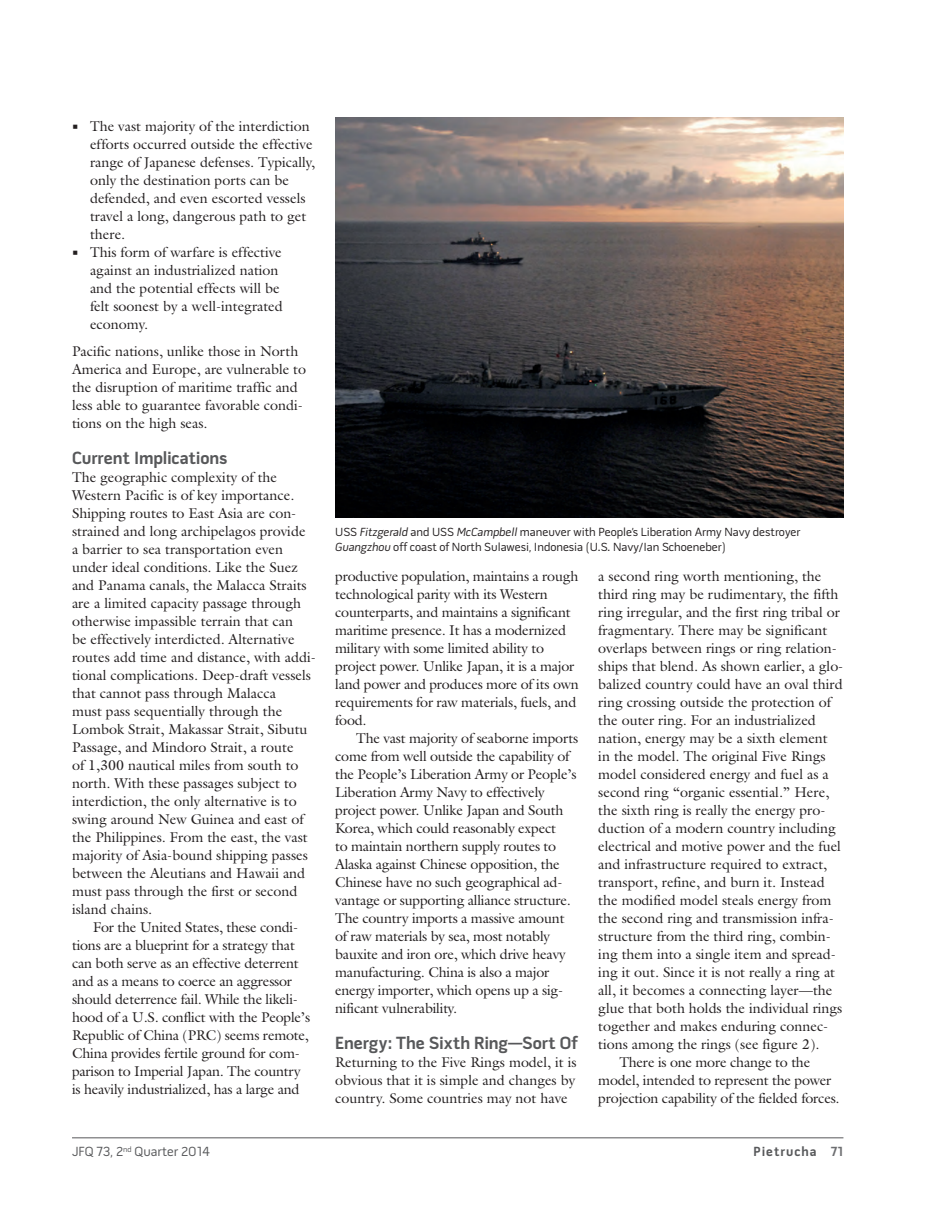
<style>
.page{position:relative;width:932px;height:1229px;background:#fff}
.page>*{position:absolute;margin:0;border:0;box-sizing:border-box;transform-origin:0 0}
.t1{font:700 18px "Pill Gothic 600 mg";letter-spacing:-.005em;color:#57585a}
.t2{font:14.25px/18px "Galliard Std";color:#231f20}
.t3{font:13.5px "Pill Gothic 600 mg";color:#57585a}
.t4{font:700 13.5px "Pill Gothic 600 mg";letter-spacing:.075em;color:#57585a}
.t5{font:12px/15px "Pill Gothic 600 mg";color:#231f20}
.s1{font-family:"Pill Gothic 600 mg";font-weight:700;font-size:19.5px}
.s2{font-style:italic}
.s3{color:#6c6d70}
</style>
<div class="page">
<hr style="left:72px;top:1137px;width:771px;height:1px;background:#57585a">
<img style="left:335px;top:117px;width:508px;height:400px">
<p class="t2" style="left:90px;top:116px;width:226px;text-indent:-18px"><span class="s1">•</span> The vast majority of the interdiction efforts occurred outside the effective range of Japanese defenses. Typically, only the destination ports can be defended, and even escorted vessels travel a long, dangerous path to get there.</p>
<p class="t2" style="left:90px;top:242px;width:194px;text-indent:-18px"><span class="s1">•</span> This form of warfare is effective against an industrialized nation and the potential effects will be felt soonest by a well-integrated economy.</p>
<p class="t2" style="left:72px;top:341px;width:235px">Pacific nations, unlike those in North America and Europe, are vulnerable to the disruption of maritime traffic and less able to guarantee favorable condi&shy;tions on the high seas.</p>
<p class="t1" style="left:72px;top:450px;width:157px">Current Implications</p>
<p class="t2" style="left:72px;top:467px;width:245px">The geographic complexity of the Western Pacific is of key importance.<br>Shipping routes to East Asia are con&shy;strained and long archipelagos provide<br>a barrier to sea transportation even under ideal conditions. Like the Suez and Panama canals, the Malacca Straits are a limited capacity passage through otherwise impassible terrain that can<br>be effectively interdicted. Alternative routes add time and distance, with addi&shy;tional complications. Deep-draft vessels that cannot pass through Malacca<br>must pass sequentially through the Lombok Strait, Makassar Strait, Sibutu Passage, and Mindoro Strait, a route<br>of 1,300 nautical miles from south to north. With these passages subject to interdiction, the only alternative is to swing around New Guinea and east of the Philippines. From the east, the vast majority of Asia-bound shipping passes between the Aleutians and Hawaii and must pass through the first or second island chains.</p>
<p class="t2" style="left:72px;top:917px;width:240px;text-indent:21px">For the United States, these condi&shy;tions are a blueprint for a strategy that can both serve as an effective deterrent and as a means to coerce an aggressor should deterrence fail. While the likeli&shy;hood of a U.S. conflict with the People’s Republic of China (PRC) seems remote, China provides fertile ground for com&shy;parison to Imperial Japan. The country is heavily industrialized, has a large and</p>
<p class="t5" style="left:335px;top:525px;width:467px">USS <span class="s2">Fitzgerald</span> and USS <span class="s2">McCampbell</span> maneuver with People’s Liberation Army Navy destroyer<br><span class="s2">Guangzhou</span> off coast of North Sulawesi, Indonesia (U.S. Navy/Ian Schoeneber)</p>
<p class="t2" style="left:335px;top:566px;width:245px">productive population, maintains a rough technological parity with its Western counterparts, and maintains a significant maritime presence. It has a modernized military with some limited ability to project power. Unlike Japan, it is a major land power and produces more of its own requirements for raw materials, fuels, and food.</p>
<p class="t2" style="left:335px;top:728px;width:244px;text-indent:21px">The vast majority of seaborne imports come from well outside the capability of the People’s Liberation Army or People’s Liberation Army Navy to effectively project power. Unlike Japan and South Korea, which could reasonably expect<br>to maintain northern supply routes to Alaska against Chinese opposition, the Chinese have no such geographical ad&shy;vantage or supporting alliance structure.<br>The country imports a massive amount of raw materials by sea, most notably bauxite and iron ore, which drive heavy manufacturing. China is also a major energy importer, which opens up a sig&shy;nificant vulnerability.</p>
<p class="t1" style="left:335px;top:1035px;width:244px">Energy: The Sixth Ring—Sort Of</p>
<p class="t2" style="left:335px;top:1052px;width:243px;text-align:justify">Returning to the Five Rings model, it is obvious that it is simple and changes by country. Some countries may not have</p>
<p class="t2" style="left:598px;top:566px;width:225px">a second ring worth mentioning, the</p>
<p class="t2" style="left:598px;top:584px;width:242px">third ring may be rudimentary, the fifth</p>
<p class="t2" style="left:598px;top:602px;width:243px">ring irregular, and the first ring tribal or</p>
<p class="t2" style="left:598px;top:620px;width:230px">fragmentary. There may be significant</p>
<p class="t2" style="left:598px;top:638px;width:240px">overlaps between rings or ring relation-</p>
<p class="t2" style="left:598px;top:656px;width:247px">ships that blend. As shown earlier, a glo-</p>
<p class="t2" style="left:598px;top:674px;width:246px">balized country could have an oval third</p>
<p class="t2" style="left:598px;top:692px;width:234px">ring crossing outside the protection of</p>
<p class="t2" style="left:598px;top:710px;width:219px">the outer ring. For an industrialized</p>
<p class="t2" style="left:598px;top:728px;width:231px">nation, energy may be a sixth element</p>
<p class="t2" style="left:598px;top:746px;width:229px">in the model. The original Five Rings</p>
<p class="t2" style="left:598px;top:764px;width:232px">model considered energy and fuel as a</p>
<p class="t2" style="left:598px;top:782px;width:232px">second ring “organic essential.” Here,</p>
<p class="t2" style="left:598px;top:800px;width:229px">the sixth ring is really the energy pro-</p>
<p class="t2" style="left:598px;top:818px;width:239px">duction of a modern country including</p>
<p class="t2" style="left:598px;top:836px;width:244px">electrical and motive power and the fuel</p>
<p class="t2" style="left:598px;top:854px;width:230px">and infrastructure required to extract,</p>
<p class="t2" style="left:598px;top:872px;width:228px">transport, refine, and burn it. Instead</p>
<p class="t2" style="left:598px;top:890px;width:235px">the modified model steals energy from</p>
<p class="t2" style="left:598px;top:908px;width:237px">the second ring and transmission infra-</p>
<p class="t2" style="left:598px;top:926px;width:234px">structure from the third ring, combin-</p>
<p class="t2" style="left:598px;top:944px;width:239px">ing them into a single item and spread-</p>
<p class="t2" style="left:598px;top:962px;width:238px">ing it out. Since it is not really a ring at</p>
<p class="t2" style="left:598px;top:980px;width:235px">all, it becomes a connecting layer—the</p>
<p class="t2" style="left:598px;top:998px;width:245px">glue that both holds the individual rings</p>
<p class="t2" style="left:598px;top:1016px;width:231px">together and makes enduring connec-</p>
<p class="t2" style="left:598px;top:1034px;width:223px">tions among the rings (see figure 2).</p>
<p class="t2" style="left:619px;top:1052px;width:192px">There is one more change to the</p>
<p class="t2" style="left:598px;top:1070px;width:235px">model, intended to represent the power</p>
<p class="t2" style="left:598px;top:1088px;width:243px">projection capability of the fielded forces.</p>
<p class="t3" style="left:72px;top:1146px;width:139px">JFQ 73, 2<sup>nd</sup> Quarter 2014</p>
<p class="t4" style="left:753px;top:1146px;width:91px">Pietrucha <span class="s3">71</span></p>
</div>
